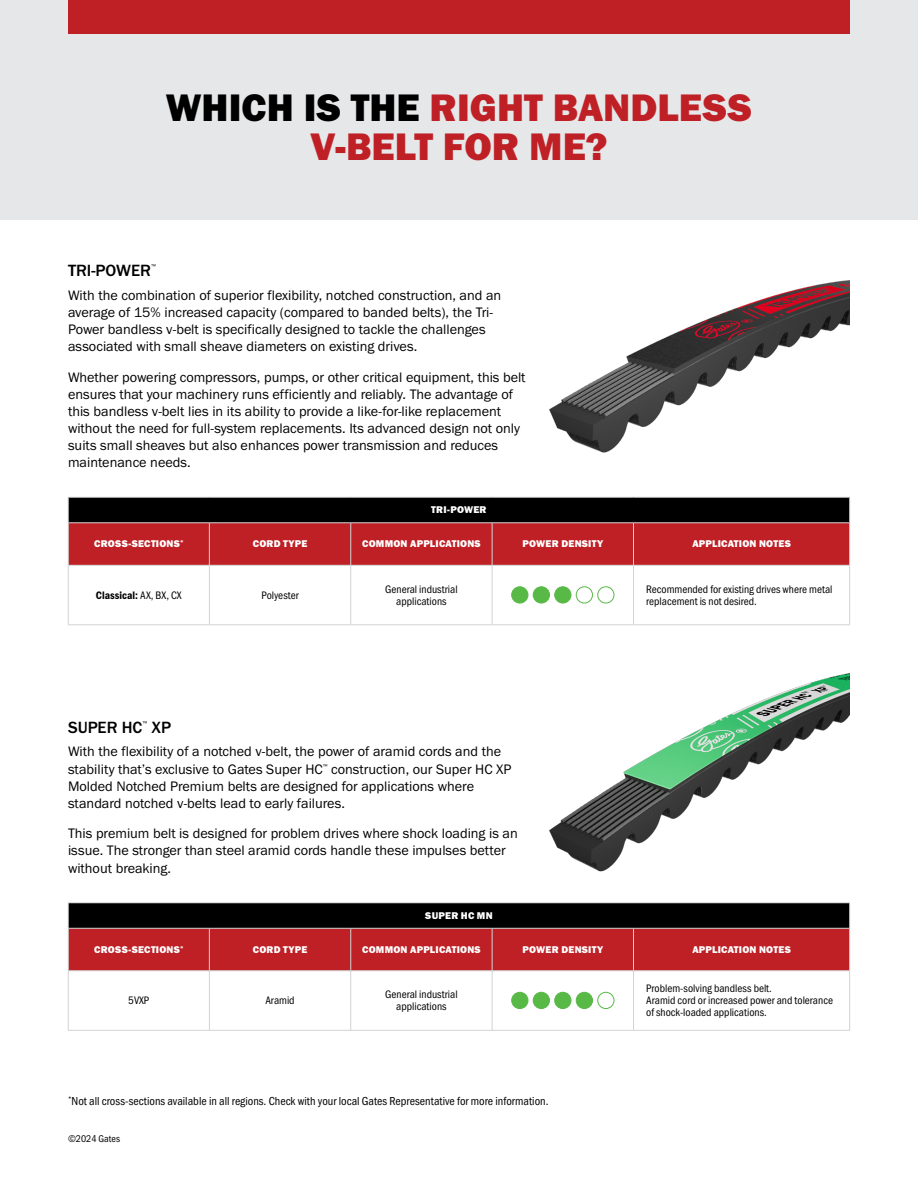
<style>
.page{position:relative;width:918px;height:1188px;background:#fff}
.page>*{position:absolute;margin:0;border:0;box-sizing:border-box;transform-origin:0 0}
._26_5_HEAVY_CAPS_CENTERED_WHITE{font:39.75px/39px "Franklin Gothic URW Hea";color:#bf2026;text-align:center}
._11_25pt_MEDIUM_CAPS_BLACK{font:500 16.8px "Franklin Gothic URW";color:#000}
._9_5pt_BOOK_BLACK{font:14.25px/17.1px "Franklin Gothic URW Boo";color:#000}
._2021_TABLE_-_8pt_Cond_RIGHT{font:12px "Franklin Gothic URW Con Boo";color:#000}
.t1{font:11.25px/12px "Franklin Gothic URW Con Boo";color:#000;text-align:center}
.t2{font:11.25px "Franklin Gothic URW Con Dem";color:#000}
.t3{font:10.2px "Franklin Gothic URW Hea";letter-spacing:.02em;color:#fff}
.t4{font:10.2px "Franklin Gothic URW Con Boo";color:#000}
._11_25pt_MEDIUM_CAPS_BLACK-2{font:5.7px "Franklin Gothic URW Boo";color:#000}
._9_5pt_BOOK_BLACK-2{font:5.7px "Franklin Gothic URW Boo";color:#000}
.s1{color:#000}
.s2{font-family:"Franklin Gothic URW Con Boo"}
</style>
<div class="page">
<div style="left:0;top:0;width:918px;height:220px;background:#e6e7e8"></div>
<img style="left:550px;top:280px;width:300px;height:173px">
<img style="left:550px;top:673px;width:300px;height:199px">
<svg style="left:69px;top:566px;width:780px;height:59px"></svg>
<hr style="left:209px;top:566px;width:1px;height:59px;background:#d1d3d4">
<hr style="left:350px;top:566px;width:1px;height:59px;background:#d1d3d4">
<hr style="left:633px;top:566px;width:1px;height:59px;background:#d1d3d4">
<hr style="left:492px;top:566px;width:1px;height:59px;background:#d1d3d4">
<svg style="left:68px;top:497px;width:782px;height:68px;background:#79181c"></svg>
<hr style="left:68px;top:523px;width:141px;height:1px;background:#d1d3d4">
<hr style="left:68px;top:523px;width:1px;height:42px;background:#d1d3d4">
<hr style="left:209px;top:523px;width:142px;height:1px;background:#d1d3d4">
<hr style="left:351px;top:523px;width:141px;height:1px;background:#d1d3d4">
<hr style="left:492px;top:523px;width:142px;height:1px;background:#d1d3d4">
<hr style="left:634px;top:523px;width:216px;height:1px;background:#d1d3d4">
<hr style="left:849px;top:523px;width:1px;height:42px;background:#d1d3d4">
<hr style="left:68px;top:565px;width:141px;height:1px;background:#d1d3d4">
<hr style="left:209px;top:565px;width:142px;height:1px;background:#d1d3d4">
<hr style="left:351px;top:565px;width:141px;height:1px;background:#d1d3d4">
<hr style="left:492px;top:565px;width:142px;height:1px;background:#d1d3d4">
<hr style="left:634px;top:565px;width:216px;height:1px;background:#d1d3d4">
<hr style="left:68px;top:566px;width:1px;height:59px;background:#d1d3d4">
<hr style="left:849px;top:566px;width:1px;height:59px;background:#d1d3d4">
<hr style="left:68px;top:625px;width:141px;height:1px;background:#d1d3d4">
<hr style="left:209px;top:625px;width:142px;height:1px;background:#d1d3d4">
<hr style="left:351px;top:625px;width:141px;height:1px;background:#d1d3d4">
<hr style="left:492px;top:625px;width:142px;height:1px;background:#d1d3d4">
<hr style="left:634px;top:625px;width:216px;height:1px;background:#d1d3d4">
<div style="left:512px;top:587px;width:16px;height:16px;background:#58b947;border-radius:50%"></div>
<div style="left:511px;top:586px;width:17px;height:17px;border:1px solid #58b947;border-radius:50%"></div>
<div style="left:555px;top:587px;width:16px;height:16px;background:#58b947;border-radius:50%"></div>
<div style="left:554px;top:586px;width:17px;height:17px;border:1px solid #58b947;border-radius:50%"></div>
<div style="left:533px;top:587px;width:16px;height:16px;background:#58b947;border-radius:50%"></div>
<div style="left:533px;top:586px;width:17px;height:17px;border:1px solid #58b947;border-radius:50%"></div>
<div style="left:576px;top:586px;width:17px;height:17px;border:1px solid #58b947;border-radius:50%"></div>
<div style="left:597px;top:586px;width:17px;height:17px;border:1px solid #58b947;border-radius:50%"></div>
<svg style="left:208px;top:972px;width:407px;height:58px"></svg>
<hr style="left:209px;top:971px;width:1px;height:59px;background:#d1d3d4">
<hr style="left:350px;top:971px;width:1px;height:59px;background:#d1d3d4">
<hr style="left:633px;top:971px;width:1px;height:59px;background:#d1d3d4">
<hr style="left:492px;top:971px;width:1px;height:59px;background:#d1d3d4">
<svg style="left:68px;top:903px;width:782px;height:68px;background:#79171b"></svg>
<hr style="left:68px;top:928px;width:141px;height:1px;background:#d1d3d4">
<hr style="left:68px;top:929px;width:1px;height:42px;background:#d1d3d4">
<hr style="left:209px;top:928px;width:142px;height:1px;background:#d1d3d4">
<hr style="left:351px;top:928px;width:141px;height:1px;background:#d1d3d4">
<hr style="left:492px;top:928px;width:142px;height:1px;background:#d1d3d4">
<hr style="left:634px;top:928px;width:216px;height:1px;background:#d1d3d4">
<hr style="left:849px;top:929px;width:1px;height:42px;background:#d1d3d4">
<hr style="left:68px;top:971px;width:141px;height:1px;background:#d1d3d4">
<hr style="left:209px;top:971px;width:142px;height:1px;background:#d1d3d4">
<hr style="left:351px;top:971px;width:141px;height:1px;background:#d1d3d4">
<hr style="left:492px;top:971px;width:142px;height:1px;background:#d1d3d4">
<hr style="left:634px;top:971px;width:216px;height:1px;background:#d1d3d4">
<hr style="left:68px;top:971px;width:1px;height:59px;background:#d1d3d4">
<hr style="left:849px;top:971px;width:1px;height:59px;background:#d1d3d4">
<hr style="left:68px;top:1030px;width:141px;height:1px;background:#d1d3d4">
<hr style="left:209px;top:1030px;width:142px;height:1px;background:#d1d3d4">
<hr style="left:351px;top:1030px;width:141px;height:1px;background:#d1d3d4">
<hr style="left:492px;top:1030px;width:142px;height:1px;background:#d1d3d4">
<hr style="left:634px;top:1030px;width:216px;height:1px;background:#d1d3d4">
<div style="left:512px;top:992px;width:16px;height:17px;background:#58b947;border-radius:50%"></div>
<div style="left:511px;top:992px;width:17px;height:17px;border:1px solid #58b947;border-radius:50%"></div>
<div style="left:555px;top:992px;width:16px;height:17px;background:#58b947;border-radius:50%"></div>
<div style="left:554px;top:992px;width:17px;height:17px;border:1px solid #58b947;border-radius:50%"></div>
<div style="left:533px;top:992px;width:16px;height:17px;background:#58b947;border-radius:50%"></div>
<div style="left:533px;top:992px;width:17px;height:17px;border:1px solid #58b947;border-radius:50%"></div>
<div style="left:576px;top:992px;width:16px;height:17px;background:#58b947;border-radius:50%"></div>
<div style="left:576px;top:992px;width:17px;height:17px;border:1px solid #58b947;border-radius:50%"></div>
<div style="left:597px;top:992px;width:17px;height:17px;border:1px solid #58b947;border-radius:50%"></div>
<div style="left:68px;top:0;width:782px;height:34px;background:#bf2026"></div>
<h1 class="_26_5_HEAVY_CAPS_CENTERED_WHITE" style="left:166px;top:87px;width:588px"><span class="s1">WHICH IS THE</span> RIGHT BANDLESS<br>V-BELT FOR ME?</h1>
<h2 class="_11_25pt_MEDIUM_CAPS_BLACK" style="left:68px;top:260px;width:84px">TRI-POWER</h2>
<h2 class="_11_25pt_MEDIUM_CAPS_BLACK-2" style="left:151px;top:263px;width:6px">™</h2>
<p class="_9_5pt_BOOK_BLACK" style="left:68px;top:286px;width:435px">With the combination of superior flexibility, notched construction, and an average of 15% increased capacity (compared to banded belts), the Tri-Power bandless v-belt is specifically designed to tackle the challenges associated with small sheave diameters on existing drives.</p>
<p class="_9_5pt_BOOK_BLACK" style="left:68px;top:368px;width:459px">Whether powering compressors, pumps, or other critical equipment, this belt ensures that your machinery runs efficiently and reliably. The advantage of this bandless v-belt lies in its ability to provide a like-for-like replacement without the need for full-system replacements. Its advanced design not only suits small sheaves but also enhances power transmission and reduces maintenance needs.</p>
<p class="t3" style="left:431px;top:503px;width:57px">TRI-POWER</p>
<p class="t3" style="left:94px;top:537px;width:91px">CROSS-SECTIONS<sup>*</sup></p>
<p class="t3" style="left:253px;top:537px;width:56px">CORD TYPE</p>
<p class="t3" style="left:362px;top:537px;width:120px">COMMON APPLICATIONS</p>
<p class="t3" style="left:523px;top:537px;width:82px">POWER DENSITY</p>
<p class="t3" style="left:692px;top:537px;width:100px">APPLICATION NOTES</p>
<p class="t2" style="left:96px;top:588px;width:87px">Classical: <span class="s2">AX, BX, CX</span></p>
<p class="t1" style="left:261px;top:589px;width:39px">Polyester</p>
<p class="t1" style="left:385px;top:583px;width:74px">General industrial applications</p>
<p class="t1" style="left:646px;top:583px;width:188px;text-align:left">Recommended for existing drives where metal replacement is not desired.</p>
<h2 class="_11_25pt_MEDIUM_CAPS_BLACK" style="left:68px;top:717px;width:76px">SUPER HC</h2>
<h2 class="_11_25pt_MEDIUM_CAPS_BLACK-2" style="left:143px;top:720px;width:6px">™</h2>
<h2 class="_11_25pt_MEDIUM_CAPS_BLACK" style="left:152px;top:717px;width:21px">XP</h2>
<p class="_9_5pt_BOOK_BLACK" style="left:68px;top:743px;width:435px">With the flexibility of a notched v-belt, the power of aramid cords and the stability that’s exclusive to Gates Super HC</p>
<p class="_9_5pt_BOOK_BLACK" style="left:68px;top:760px;width:445px;text-indent:263px">construction, our Super HC XP<br>Molded Notched Premium belts are designed for applications where standard notched v-belts lead to early failures.</p>
<p class="_9_5pt_BOOK_BLACK" style="left:68px;top:825px;width:451px">This premium belt is designed for problem drives where shock loading is an issue. The stronger than steel aramid cords handle these impulses better without breaking.</p>
<p class="_9_5pt_BOOK_BLACK-2" style="left:323px;top:762px;width:6px">™</p>
<p class="t3" style="left:425px;top:909px;width:69px">SUPER HC MN</p>
<p class="t3" style="left:94px;top:943px;width:91px">CROSS-SECTIONS<sup>*</sup></p>
<p class="t3" style="left:253px;top:943px;width:56px">CORD TYPE</p>
<p class="t3" style="left:362px;top:943px;width:120px">COMMON APPLICATIONS</p>
<p class="t3" style="left:523px;top:943px;width:82px">POWER DENSITY</p>
<p class="t3" style="left:692px;top:943px;width:100px">APPLICATION NOTES</p>
<p class="t1" style="left:128px;top:994px;width:23px">5VXP</p>
<p class="t1" style="left:265px;top:994px;width:31px">Aramid</p>
<p class="t1" style="left:385px;top:988px;width:74px">General industrial applications</p>
<p class="t1" style="left:646px;top:982px;width:188px;text-align:left">Problem-solving bandless belt.<br>Aramid cord or increased power and tolerance of shock-loaded applications.</p>
<p class="_2021_TABLE_-_8pt_Cond_RIGHT" style="left:68px;top:1094px;width:482px"><sup>*</sup>Not all cross-sections available in all regions. Check with your local Gates Representative for more information.</p>
<p class="t4" style="left:68px;top:1132px;width:53px">©2024 Gates</p>
</div>
